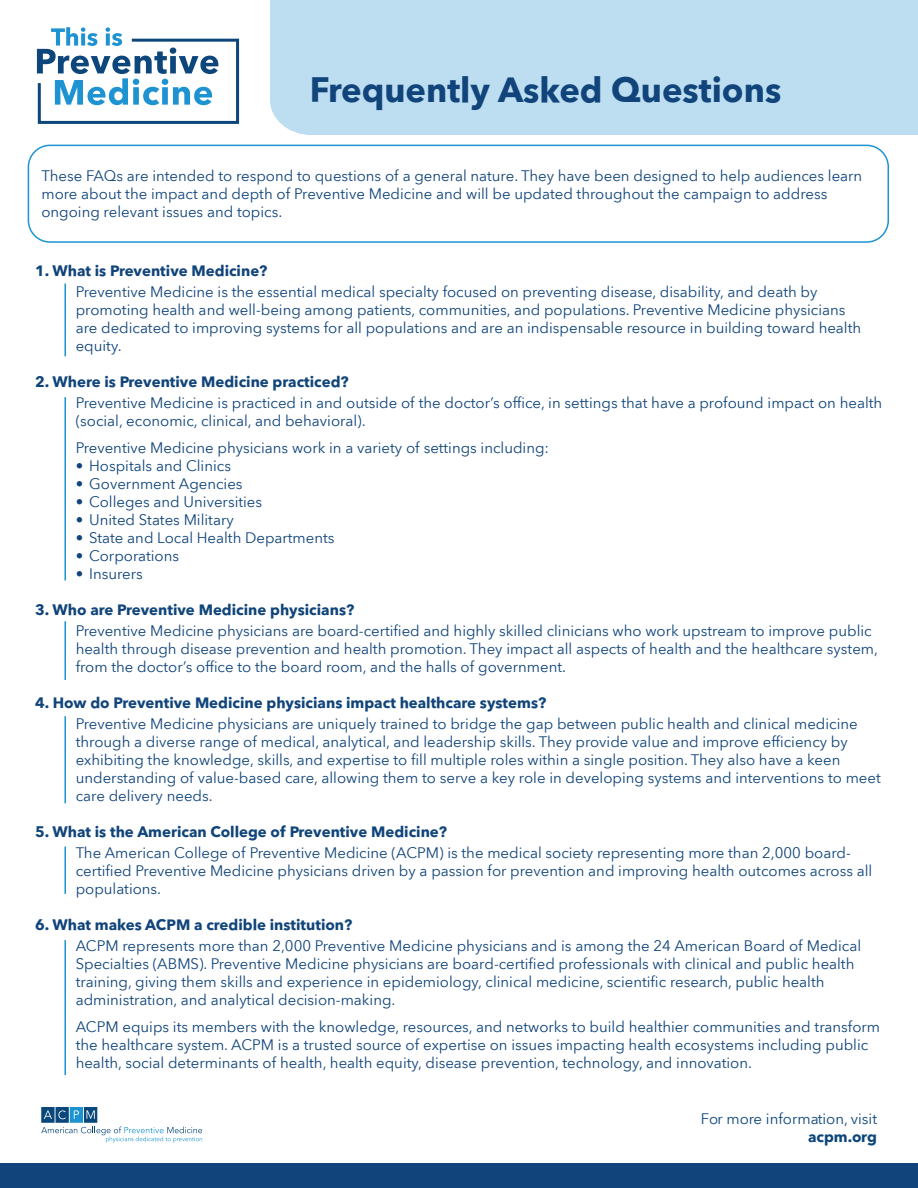
<style>
.page{position:relative;width:918px;height:1188px;background:#fff}
.page>*{position:absolute;margin:0;border:0;box-sizing:border-box;transform-origin:0 0}
.t1{font:700 34.5px "Avenir Next World";color:#10447a}
.t2{font:15px/18px "Avenir Next World";color:#10447a}
.t3{font:700 15px "Avenir Next World";color:#10447a}
.t4{font:15px "Avenir Next World";color:#0d467b}
.t5{font:700 15px "Avenir Next World";color:#0d467b}
</style>
<div class="page">
<div style="left:270px;top:0;width:648px;height:135px;background:#bdddf0"></div>
<svg style="left:36px;top:27px;width:204px;height:97px"></svg>
<div style="left:0;top:1164px;width:918px;height:24px;background:#10447a"></div>
<svg style="left:41px;top:1107px;width:161px;height:36px"></svg>
<div style="left:28px;top:145px;width:861px;height:98px;border:2px solid #1c94d2;border-radius:22px"></div>
<hr style="left:64px;top:284px;width:2px;height:72px;background:#1c94d2">
<hr style="left:64px;top:397px;width:2px;height:184px;background:#1c94d2">
<hr style="left:64px;top:621px;width:2px;height:59px;background:#1c94d2">
<hr style="left:64px;top:716px;width:2px;height:87px;background:#1c94d2">
<hr style="left:64px;top:847px;width:2px;height:47px;background:#1c94d2">
<hr style="left:64px;top:940px;width:2px;height:135px;background:#1c94d2">
<h1 class="t1" style="left:310px;top:70px;width:473px">Frequently Asked Questions</h1>
<p class="t2" style="left:41px;top:167px;width:822px">These FAQs are intended to respond to questions of a general nature. They have been designed to help audiences learn more about the impact and depth of Preventive Medicine and will be updated throughout the campaign to address ongoing relevant issues and topics.</p>
<p class="t3" style="left:35px;top:262px;width:234px">1. What is Preventive Medicine?</p>
<p class="t2" style="left:76px;top:283px;width:787px">Preventive Medicine is the essential medical specialty focused on preventing disease, disability, and death by promoting health and well-being among patients, communities, and populations. Preventive Medicine physicians are dedicated to improving systems for all populations and are an indispensable resource in building toward health equity.</p>
<p class="t3" style="left:35px;top:373px;width:315px">2. Where is Preventive Medicine practiced?</p>
<p class="t2" style="left:76px;top:394px;width:808px">Preventive Medicine is practiced in and outside of the doctor’s office, in settings that have a profound impact on health (social, economic, clinical, and behavioral).</p>
<p class="t2" style="left:76px;top:439px;width:475px">Preventive Medicine physicians work in a variety of settings including:</p>
<p class="t2" style="left:76px;top:457px;width:157px">• Hospitals and Clinics</p>
<p class="t2" style="left:76px;top:475px;width:168px">• Government Agencies</p>
<p class="t2" style="left:76px;top:493px;width:188px">• Colleges and Universities</p>
<p class="t2" style="left:76px;top:511px;width:160px">• United States Military</p>
<p class="t2" style="left:76px;top:529px;width:260px">• State and Local Health Departments</p>
<p class="t2" style="left:76px;top:547px;width:105px">• Corporations</p>
<p class="t2" style="left:76px;top:565px;width:69px">• Insurers</p>
<p class="t3" style="left:35px;top:601px;width:321px">3. Who are Preventive Medicine physicians?</p>
<p class="t2" style="left:76px;top:622px;width:804px">Preventive Medicine physicians are board-certified and highly skilled clinicians who work upstream to improve public health through disease prevention and health promotion. They impact all aspects of health and the healthcare system, from the doctor’s office to the board room, and the halls of government.</p>
<p class="t3" style="left:35px;top:694px;width:513px">4. How do Preventive Medicine physicians impact healthcare systems?</p>
<p class="t2" style="left:76px;top:715px;width:807px">Preventive Medicine physicians are uniquely trained to bridge the gap between public health and clinical medicine through a diverse range of medical, analytical, and leadership skills. They provide value and improve efficiency by exhibiting the knowledge, skills, and expertise to fill multiple roles within a single position. They also have a keen understanding of value-based care, allowing them to serve a key role in developing systems and interventions to meet care delivery needs.</p>
<p class="t3" style="left:35px;top:823px;width:413px">5. What is the American College of Preventive Medicine?</p>
<p class="t2" style="left:76px;top:844px;width:798px">The American College of Preventive Medicine (ACPM) is the medical society representing more than 2,000 board&shy;certified Preventive Medicine physicians driven by a passion for prevention and improving health outcomes across all populations.</p>
<p class="t3" style="left:35px;top:916px;width:319px">6. What makes ACPM a credible institution?</p>
<p class="t2" style="left:76px;top:937px;width:787px">ACPM represents more than 2,000 Preventive Medicine physicians and is among the 24 American Board of Medical Specialties (ABMS). Preventive Medicine physicians are board-certified professionals with clinical and public health training, giving them skills and experience in epidemiology, clinical medicine, scientific research, public health administration, and analytical decision-making.</p>
<p class="t2" style="left:76px;top:1018px;width:806px">ACPM equips its members with the knowledge, resources, and networks to build healthier communities and transform the healthcare system. ACPM is a trusted source of expertise on issues impacting health ecosystems including public health, social determinants of health, health equity, disease prevention, technology, and innovation.</p>
<p class="t4" style="left:701px;top:1107px;width:178px">For more information, visit</p>
<p class="t5" style="left:808px;top:1128px;width:71px">acpm.org</p>
</div>
